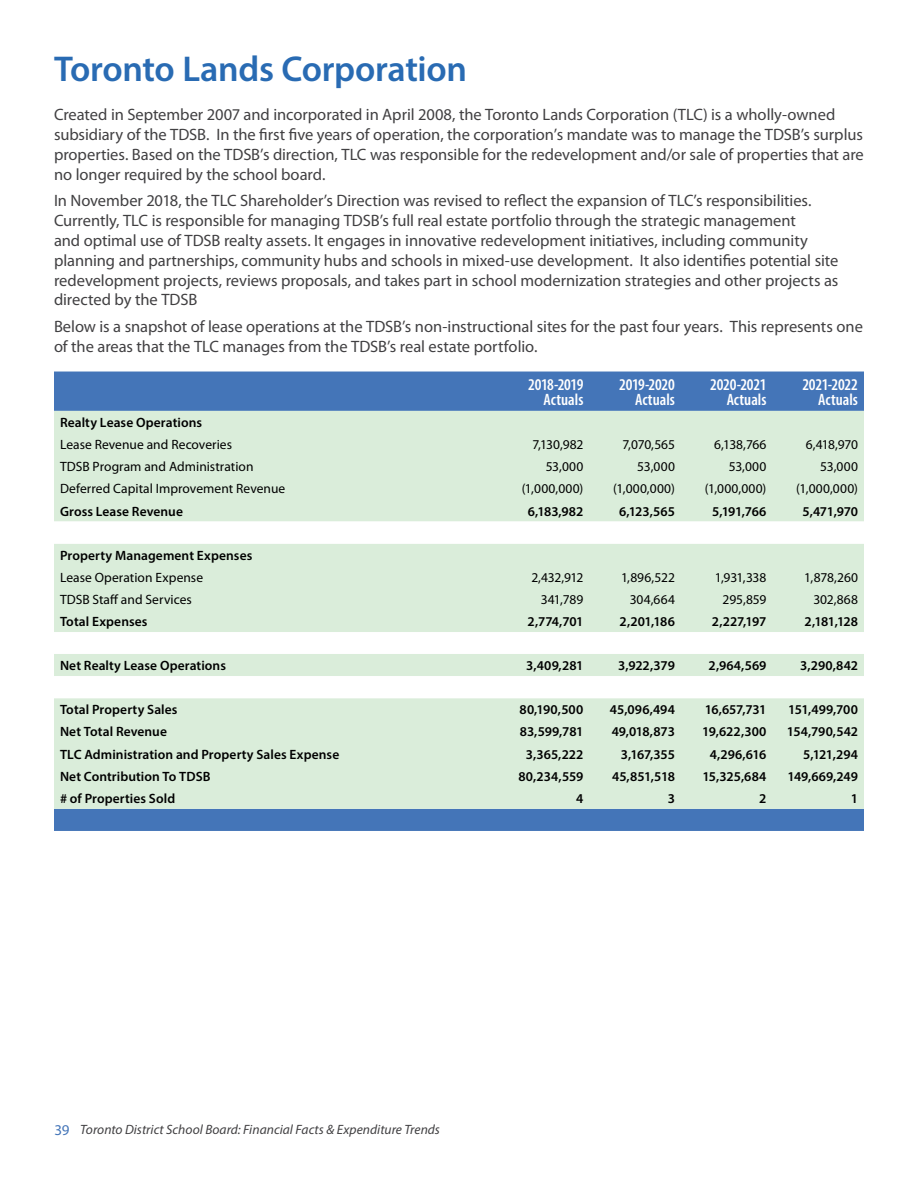
<style>
.page{position:relative;width:918px;height:1188px;background:#fff}
.page>*{position:absolute;margin:0;border:0;box-sizing:border-box;transform-origin:0 0}
.t1{font:600 36px "Myriad Pro";letter-spacing:-.01em;color:#296bb3}
.t2{font:16.5px/19.8px "Myriad Pro";letter-spacing:-.005em;color:#414042}
.t3{font:600 condensed 16.5px/15px "Myriad Pro";letter-spacing:-.01em;color:#fff;text-align:right}
.t4{font:600 13.5px "Myriad Pro";letter-spacing:.005em;color:#000}
.t5{font:13.5px "Myriad Pro";letter-spacing:.005em;color:#000}
.t6{font:italic 13.5px "Myriad Pro";letter-spacing:.005em;color:#414042}
.s1{font-style:normal;font-size:15px;color:#4475b8}
</style>
<div class="page">
<div style="left:54px;top:372px;width:810px;height:459px;background:#4475b8"></div>
<div style="left:54px;top:411px;width:810px;height:398px;background:#daedda"></div>
<svg style="left:54px;top:522px;width:810px;height:176px;fill:#daedda"></svg>
<h2 class="t1" style="left:54px;top:46px;width:414px">Toronto Lands Corporation</h2>
<p class="t2" style="left:54px;top:105px;width:811px">Created in September 2007 and incorporated in April 2008, the Toronto Lands Corporation (TLC) is a wholly-owned subsidiary of the TDSB. In the first five years of operation, the corporation’s mandate was to manage the TDSB’s surplus properties. Based on the TDSB’s direction, TLC was responsible for the redevelopment and/or sale of properties that are no longer required by the school board.</p>
<p class="t2" style="left:54px;top:191px;width:786px">In November 2018, the TLC Shareholder’s Direction was revised to reflect the expansion of TLC’s responsibilities.<br>Currently, TLC is responsible for managing TDSB’s full real estate portfolio through the strategic management<br>and optimal use of TDSB realty assets. It engages in innovative redevelopment initiatives, including community planning and partnerships, community hubs and schools in mixed-use development. It also identifies potential site redevelopment projects, reviews proposals, and takes part in school modernization strategies and other projects as directed by the TDSB</p>
<p class="t2" style="left:54px;top:316px;width:810px">Below is a snapshot of lease operations at the TDSB’s non-instructional sites for the past four years. This represents one of the areas that the TLC manages from the TDSB’s real estate portfolio.</p>
<p class="t3" style="left:528px;top:377px;width:57px">2018-2019<br>Actuals</p>
<p class="t3" style="left:619px;top:377px;width:57px">2019-2020<br>Actuals</p>
<p class="t3" style="left:710px;top:377px;width:58px">2020-2021<br>Actuals</p>
<p class="t3" style="left:802px;top:377px;width:57px">2021-2022<br>Actuals</p>
<p class="t4" style="left:60px;top:414px;width:144px">Realty Lease Operations</p>
<p class="t5" style="left:60px;top:436px;width:174px">Lease Revenue and Recoveries</p>
<p class="t5" style="left:533px;top:436px;width:52px">7,130,982</p>
<p class="t5" style="left:623px;top:436px;width:54px">7,070,565</p>
<p class="t5" style="left:714px;top:436px;width:54px">6,138,766</p>
<p class="t5" style="left:806px;top:436px;width:54px">6,418,970</p>
<p class="t5" style="left:60px;top:458px;width:195px">TDSB Program and Administration</p>
<p class="t5" style="left:546px;top:458px;width:39px">53,000</p>
<p class="t5" style="left:637px;top:458px;width:39px">53,000</p>
<p class="t5" style="left:729px;top:458px;width:39px">53,000</p>
<p class="t5" style="left:820px;top:458px;width:39px">53,000</p>
<p class="t5" style="left:60px;top:481px;width:227px">Deferred Capital Improvement Revenue</p>
<p class="t5" style="left:522px;top:481px;width:63px">(1,000,000)</p>
<p class="t5" style="left:613px;top:481px;width:63px">(1,000,000)</p>
<p class="t5" style="left:705px;top:481px;width:63px">(1,000,000)</p>
<p class="t5" style="left:796px;top:481px;width:63px">(1,000,000)</p>
<p class="t4" style="left:60px;top:502px;width:125px">Gross Lease Revenue</p>
<p class="t4" style="left:528px;top:502px;width:57px">6,183,982</p>
<p class="t4" style="left:619px;top:502px;width:57px">6,123,565</p>
<p class="t4" style="left:712px;top:502px;width:56px">5,191,766</p>
<p class="t4" style="left:803px;top:502px;width:57px">5,471,970</p>
<p class="t4" style="left:60px;top:547px;width:194px">Property Management Expenses</p>
<p class="t5" style="left:60px;top:569px;width:145px">Lease Operation Expense</p>
<p class="t5" style="left:531px;top:569px;width:54px">2,432,912</p>
<p class="t5" style="left:621px;top:569px;width:55px">1,896,522</p>
<p class="t5" style="left:715px;top:569px;width:53px">1,931,338</p>
<p class="t5" style="left:804px;top:569px;width:55px">1,878,260</p>
<p class="t5" style="left:60px;top:591px;width:133px">TDSB Staff and Services</p>
<p class="t5" style="left:541px;top:591px;width:44px">341,789</p>
<p class="t5" style="left:630px;top:591px;width:47px">304,664</p>
<p class="t5" style="left:723px;top:591px;width:45px">295,859</p>
<p class="t5" style="left:813px;top:591px;width:46px">302,868</p>
<p class="t4" style="left:60px;top:613px;width:89px">Total Expenses</p>
<p class="t4" style="left:528px;top:613px;width:57px">2,774,701</p>
<p class="t4" style="left:619px;top:613px;width:57px">2,201,186</p>
<p class="t4" style="left:712px;top:613px;width:56px">2,227,197</p>
<p class="t4" style="left:805px;top:613px;width:55px">2,181,128</p>
<p class="t4" style="left:60px;top:657px;width:168px">Net Realty Lease Operations</p>
<p class="t4" style="left:526px;top:657px;width:59px">3,409,281</p>
<p class="t4" style="left:618px;top:657px;width:58px">3,922,379</p>
<p class="t4" style="left:709px;top:657px;width:59px">2,964,569</p>
<p class="t4" style="left:800px;top:657px;width:59px">3,290,842</p>
<p class="t4" style="left:60px;top:701px;width:119px">Total Property Sales</p>
<p class="t4" style="left:520px;top:701px;width:65px">80,190,500</p>
<p class="t4" style="left:610px;top:701px;width:66px">45,096,494</p>
<p class="t4" style="left:705px;top:701px;width:63px">16,657,731</p>
<p class="t4" style="left:788px;top:701px;width:71px">151,499,700</p>
<p class="t4" style="left:60px;top:723px;width:109px">Net Total Revenue</p>
<p class="t4" style="left:520px;top:723px;width:65px">83,599,781</p>
<p class="t4" style="left:612px;top:723px;width:65px">49,018,873</p>
<p class="t4" style="left:702px;top:723px;width:66px">19,622,300</p>
<p class="t4" style="left:787px;top:723px;width:73px">154,790,542</p>
<p class="t4" style="left:60px;top:745px;width:281px">TLC Administration and Property Sales Expense</p>
<p class="t4" style="left:526px;top:745px;width:59px">3,365,222</p>
<p class="t4" style="left:621px;top:745px;width:56px">3,167,355</p>
<p class="t4" style="left:710px;top:745px;width:58px">4,296,616</p>
<p class="t4" style="left:803px;top:745px;width:56px">5,121,294</p>
<p class="t4" style="left:60px;top:768px;width:152px">Net Contribution To TDSB</p>
<p class="t4" style="left:519px;top:768px;width:66px">80,234,559</p>
<p class="t4" style="left:612px;top:768px;width:64px">45,851,518</p>
<p class="t4" style="left:702px;top:768px;width:66px">15,325,684</p>
<p class="t4" style="left:788px;top:768px;width:72px">149,669,249</p>
<p class="t4" style="left:60px;top:790px;width:117px"># of Properties Sold</p>
<p class="t4" style="left:576px;top:790px;width:9px">4</p>
<p class="t4" style="left:668px;top:790px;width:9px">3</p>
<p class="t4" style="left:759px;top:790px;width:9px">2</p>
<p class="t4" style="left:851px;top:790px;width:9px">1</p>
<p class="t6" style="left:55px;top:1121px;width:387px"><span class="s1">39</span> Toronto District School Board: Financial Facts &amp; Expenditure Trends</p>
</div>
